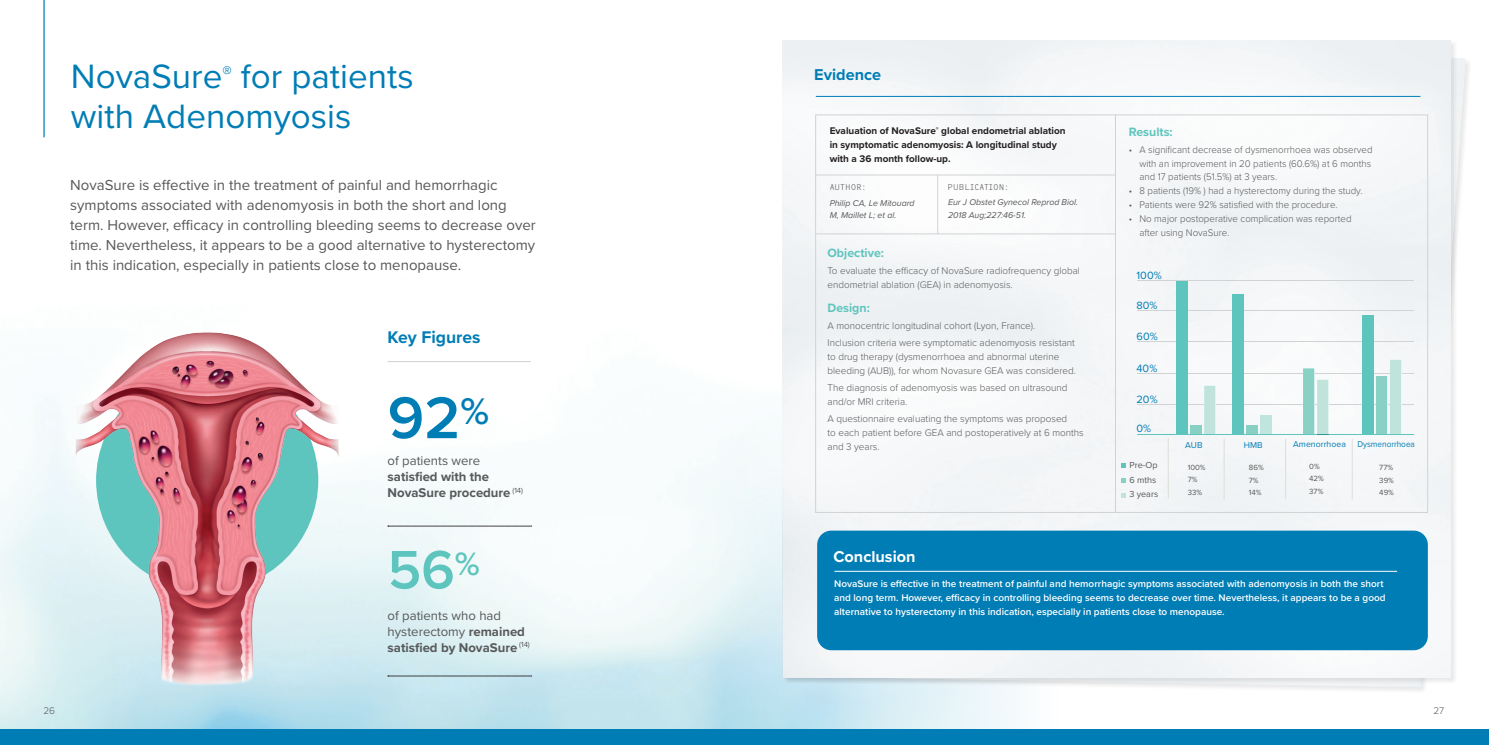
<style>
.page{position:relative;width:1489px;height:745px;background:#fff}
.page>*{position:absolute;margin:0;border:0;box-sizing:border-box;transform-origin:0 0}
.t1{font:600 60.88px "Proxima Nova";color:#007db5}
.t2{font:600 56px "Proxima Nova";color:#5ec5be}
.t3{font:35px/40px "Proxima Nova";color:#007db5}
.t4{font:700 17.5px "Proxima Nova";color:#007db5}
.t5{font:700 16.25px "Proxima Nova";color:#fff}
.t6{font:700 16.25px "Proxima Nova";color:#007db5}
.t7{font:15px/20px "Proxima Nova";color:#57585a}
.t8{font:13.12px/15.8px "Proxima Nova";color:#57585a}
.t9{font:700 13.12px/15.8px "Proxima Nova";color:#57585a}
.t10{font:700 12.5px "Proxima Nova";color:#5ec5be}
.t11{font:10.88px "Proxima Nova";color:#007db5}
.t12{font:300 10px/13.8px "Proxima Nova";color:#57585a}
.t13{font:600 10px/13.8px "Proxima Nova";color:#fff}
.t14{font:700 10px/13.8px "Proxima Nova";color:#231f20}
.t15{font:9px/14.8px "Proxima Nova";color:#57585a}
.t16{font:italic 8.75px/12.5px "Proxima Nova";color:#57585a}
.t17{font:300 8.75px "OCRF";color:#57585a}
.t18{font:8.75px "Proxima Nova";color:#007db5}
.t19{font:8.75px "Proxima Nova";color:#007db5;scale:.94 1}
.t20{font:7.75px/12.6px "Proxima Nova";color:#57585a}
.s1{font-weight:400}
.s2{font-weight:700}
</style>
<div class="page">
<img style="left:0;top:397px;width:1018px;height:332px">
<img style="left:76px;top:332px;width:262px;height:358px">
<div style="left:782px;top:47px;width:690px;height:647px;background:#231f20;opacity:.1"></div>
<div style="left:782px;top:40px;width:675px;height:644px;background:#231f20;opacity:.1"></div>
<div style="left:782px;top:40px;width:668px;height:636px;background:#f4f6f8"></div>
<hr style="left:937px;top:175px;width:1px;height:59px;background:#d1d2d4">
<hr style="left:815px;top:175px;width:300px;height:1px;background:#d1d2d4">
<hr style="left:815px;top:233px;width:300px;height:1px;background:#d1d2d4">
<hr style="left:815px;top:96px;width:605px;height:1px;background:#007db5">
<div style="left:817px;top:530px;width:610px;height:119px;background:#007db5;border-radius:14px"></div>
<hr style="left:834px;top:570px;width:562px;height:1px;background:#fff">
<hr style="left:43px;top:0;width:2px;height:137px;background:#007db5">
<svg style="left:388px;top:525px;width:143px;height:1px"></svg>
<svg style="left:388px;top:675px;width:143px;height:1px"></svg>
<hr style="left:387px;top:361px;width:144px;height:1px;background:#d1d2d4">
<div style="left:0;top:729px;width:1488px;height:15px;background:#007db5"></div>
<hr style="left:1137px;top:341px;width:276px;height:1px;background:#d1d2d4">
<hr style="left:1137px;top:310px;width:276px;height:1px;background:#d1d2d4">
<hr style="left:1137px;top:404px;width:276px;height:1px;background:#d1d2d4">
<hr style="left:1137px;top:373px;width:276px;height:1px;background:#d1d2d4">
<div style="left:1176px;top:280px;width:11px;height:154px;background:#5ec5be"></div>
<div style="left:1189px;top:425px;width:12px;height:8px;background:#89d0c4"></div>
<div style="left:1232px;top:294px;width:11px;height:140px;background:#5ec5be"></div>
<div style="left:1246px;top:425px;width:11px;height:8px;background:#89d0c4"></div>
<div style="left:1260px;top:415px;width:11px;height:18px;background:#c0e4de"></div>
<div style="left:1361px;top:315px;width:12px;height:119px;background:#5ec5be"></div>
<hr style="left:1137px;top:280px;width:276px;height:1px;background:#d1d2d4">
<hr style="left:1137px;top:434px;width:276px;height:1px;background:#5ec5be">
<svg style="left:1204px;top:385px;width:11px;height:49px"></svg>
<svg style="left:1302px;top:368px;width:26px;height:66px"></svg>
<svg style="left:1375px;top:359px;width:25px;height:75px"></svg>
<hr style="left:1223px;top:438px;width:1px;height:61px;background:#deded8">
<hr style="left:1167px;top:438px;width:1px;height:60px;background:#deded8">
<hr style="left:1285px;top:438px;width:1px;height:61px;background:#deded8">
<hr style="left:1351px;top:438px;width:1px;height:61px;background:#deded8">
<svg style="left:1121px;top:463px;width:5px;height:5px"></svg>
<svg style="left:1121px;top:478px;width:5px;height:5px"></svg>
<svg style="left:1121px;top:492px;width:5px;height:5px"></svg>
<hr style="left:1115px;top:115px;width:1px;height:397px;background:#d1d2d4">
<p class="t3" style="left:71px;top:54px;width:344px">NovaSure<sup>®</sup> for patients with Adenomyosis</p>
<p class="t6" style="left:814px;top:63px;width:68px">Evidence</p>
<p class="t14" style="left:829px;top:124px;width:237px">Evaluation of NovaSure<sup>®</sup> global endometrial ablation in symptomatic adenomyosis: A longitudinal study with a 36 month follow-up.</p>
<p class="t7" style="left:70px;top:174px;width:467px">NovaSure is effective in the treatment of painful and hemorrhagic symptoms associated with adenomyosis in both the short and long term. However, efficacy in controlling bleeding seems to decrease over time. Nevertheless, it appears to be a good alternative to hysterectomy in this indication, especially in patients close to menopause.</p>
<p class="t17" style="left:829px;top:182px;width:38px">AUTHOR:</p>
<p class="t17" style="left:947px;top:182px;width:62px">PUBLICATION:</p>
<p class="t16" style="left:829px;top:196px;width:86px">Philip CA, Le Mitouard<br>M, Maillet L; et al.</p>
<p class="t16" style="left:948px;top:195px;width:131px">Eur J Obstet Gynecol Reprod Biol.<br>2018 Aug;227:46-51.</p>
<p class="t10" style="left:827px;top:243px;width:58px">Objective:</p>
<p class="t12" style="left:827px;top:263px;width:254px">To evaluate the efficacy of NovaSure radiofrequency global endometrial ablation (GEA) in adenomyosis.</p>
<p class="t10" style="left:827px;top:298px;width:44px">Design:</p>
<p class="t12" style="left:827px;top:318px;width:209px">A monocentric longitudinal cohort (Lyon, France).</p>
<p class="t12" style="left:827px;top:335px;width:250px">Inclusion criteria were symptomatic adenomyosis resistant to drug therapy (dysmenorrhoea and abnormal uterine bleeding (AUB)), for whom Novasure GEA was considered.</p>
<p class="t12" style="left:827px;top:380px;width:241px">The diagnosis of adenomyosis was based on ultrasound and/or MRI criteria.</p>
<p class="t12" style="left:827px;top:411px;width:258px">A questionnaire evaluating the symptoms was proposed<br>to each patient before GEA and postoperatively at 6 months and 3 years.</p>
<p class="t4" style="left:387px;top:324px;width:94px">Key Figures</p>
<p class="t1" style="left:387px;top:372px;width:103px">92<sup>%</sup></p>
<p class="t9" style="left:387px;top:452px;width:137px"><span class="s1">of patients were </span>satisfied with the<br>NovaSure procedure <sup>(14)</sup></p>
<p class="t10" style="left:1128px;top:122px;width:45px">Results:</p>
<p class="t12" style="left:1139px;top:142px;width:234px;text-indent:-11px">• A significant decrease of dysmenorrhoea was observed with an improvement in 20 patients (60.6%) at 6 months and 17 patients (51.5%) at 3 years.</p>
<p class="t12" style="left:1128px;top:183px;width:235px">• 8 patients (19% ) had a hysterectomy during the study.</p>
<p class="t12" style="left:1128px;top:197px;width:210px">• Patients were 92% satisfied with the procedure.</p>
<p class="t12" style="left:1139px;top:211px;width:214px;text-indent:-11px">• No major postoperative complication was reported after using NovaSure.</p>
<p class="t11" style="left:1136px;top:267px;width:27px">100%</p>
<p class="t11" style="left:1136px;top:297px;width:23px">80%</p>
<p class="t11" style="left:1136px;top:328px;width:23px">60%</p>
<p class="t11" style="left:1136px;top:360px;width:22px">40%</p>
<p class="t11" style="left:1136px;top:391px;width:23px">20%</p>
<p class="t11" style="left:1136px;top:420px;width:16px">0%</p>
<p class="t15" style="left:1129px;top:457px;width:30px">Pre-Op<br>6 mths<br>3 years</p>
<p class="t18" style="left:1185px;top:438px;width:19px">AUB</p>
<p class="t18" style="left:1243px;top:438px;width:20px">HMB</p>
<p class="t18" style="left:1293px;top:437px;width:54px">Amenorrhoea</p>
<p class="t19" style="left:1357px;top:437px;width:63px">Dysmenorrhoea</p>
<p class="t20" style="left:1187px;top:460px;width:19px">100%<br>7%<br>33%</p>
<p class="t20" style="left:1248px;top:460px;width:16px">86%<br>7%<br>14%</p>
<p class="t20" style="left:1309px;top:459px;width:16px">0%<br>42%<br>37%</p>
<p class="t20" style="left:1379px;top:460px;width:16px;text-align:justify">77% 39% 49%</p>
<p class="t2" style="left:387px;top:527px;width:94px">56<sup>%</sup></p>
<p class="t8" style="left:387px;top:607px;width:144px">of patients who had hysterectomy <span class="s2">remained satisfied by NovaSure</span> <sup>(14)</sup></p>
<p class="t5" style="left:833px;top:544px;width:84px">Conclusion</p>
<p class="t13" style="left:834px;top:576px;width:553px">NovaSure is effective in the treatment of painful and hemorrhagic symptoms associated with adenomyosis in both the short and long term. However, efficacy in controlling bleeding seems to decrease over time. Nevertheless, it appears to be a good alternative to hysterectomy in this indication, especially in patients close to menopause.</p>
<p class="t12" style="left:43px;top:702px;width:13px">26</p>
<p class="t12" style="left:1433px;top:702px;width:12px">27</p>
</div>
